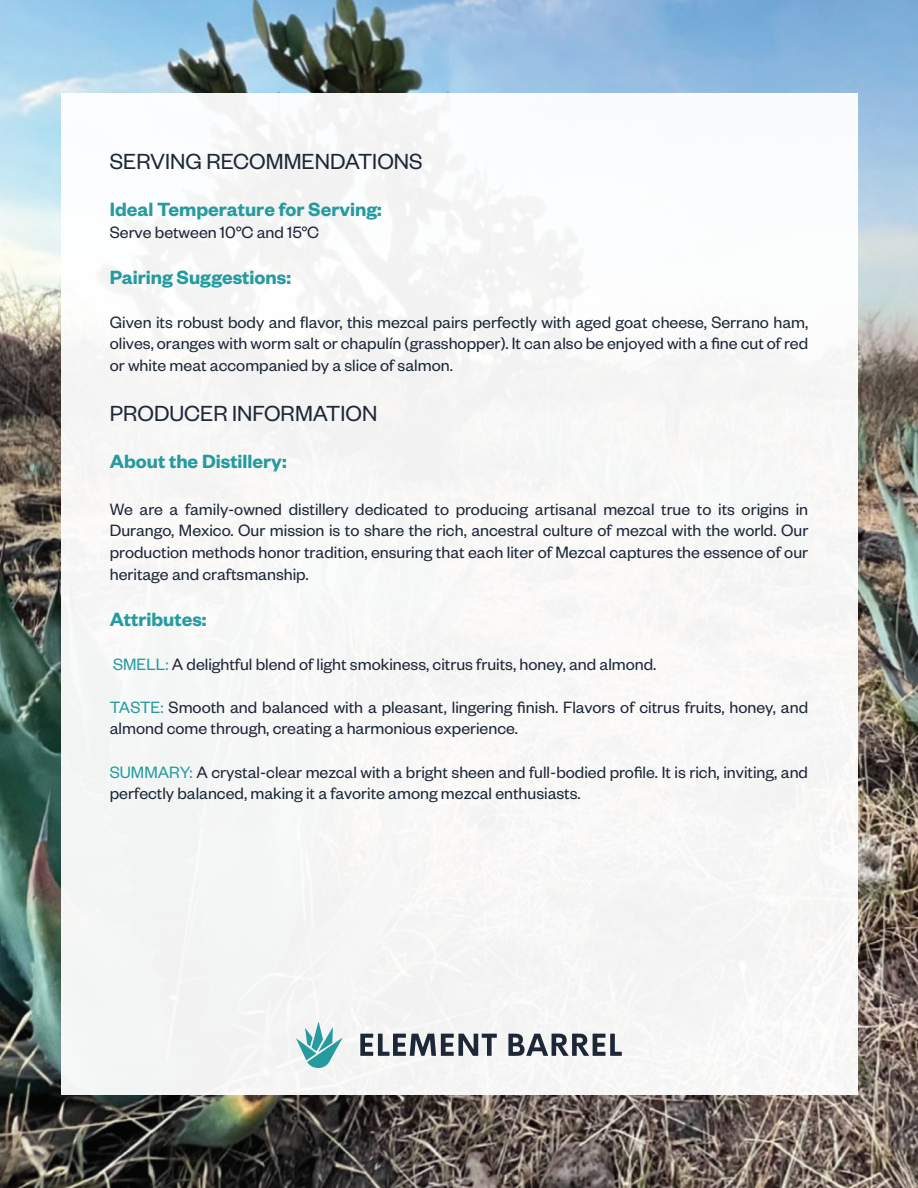
<style>
.page{position:relative;width:918px;height:1188px;background:#fff}
.page>*{position:absolute;margin:0;border:0;box-sizing:border-box;transform-origin:0 0}
.t1{font:24px "Founders Grotesk";color:#1d2737}
.t2{font:600 21px "Founders Grotesk";color:#269b9f}
.t3{font:18px/21.6px "Founders Grotesk";color:#1d2737;text-align:justify}
.s1{color:#269b9f}
</style>
<div class="page">
<img style="left:0;top:0;width:918px;height:1188px">
<div style="left:61px;top:93px;width:796px;height:1002px;background:#f7f7f6"></div>
<svg style="left:360px;top:1034px;width:137px;height:22px"></svg>
<svg style="left:508px;top:1034px;width:114px;height:22px"></svg>
<svg style="left:296px;top:1021px;width:47px;height:47px"></svg>
<h1 class="t1" style="left:110px;top:147px;width:314px">SERVING RECOMMENDATIONS</h1>
<p class="t2" style="left:110px;top:196px;width:273px">Ideal Temperature for Serving:</p>
<p class="t3" style="left:110px;top:220px;width:211px">Serve between 10°C and 15°C</p>
<p class="t2" style="left:110px;top:264px;width:183px">Pairing Suggestions:</p>
<p class="t3" style="left:110px;top:310px;width:700px">Given its robust body and flavor, this mezcal pairs perfectly with aged goat cheese, Serrano ham, olives, oranges with worm salt or chapulín (grasshopper). It can also be enjoyed with a fine cut of red or white meat accompanied by a slice of salmon.</p>
<h1 class="t1" style="left:110px;top:399px;width:269px">PRODUCER INFORMATION</h1>
<p class="t2" style="left:110px;top:448px;width:178px">About the Distillery:</p>
<p class="t3" style="left:110px;top:497px;width:700px">We are a family-owned distillery dedicated to producing artisanal mezcal true to its origins in Durango, Mexico. Our mission is to share the rich, ancestral culture of mezcal with the world. Our production methods honor tradition, ensuring that each liter of Mezcal captures the essence of our heritage and craftsmanship.</p>
<p class="t2" style="left:110px;top:606px;width:98px">Attributes:</p>
<p class="t3" style="left:113px;top:652px;width:545px"><span class="s1">SMELL:</span> A delightful blend of light smokiness, citrus fruits, honey, and almond.</p>
<p class="t3" style="left:110px;top:695px;width:700px"><span class="s1">TASTE:</span> Smooth and balanced with a pleasant, lingering finish. Flavors of citrus fruits, honey, and almond come through, creating a harmonious experience.</p>
<p class="t3" style="left:110px;top:760px;width:700px"><span class="s1">SUMMARY:</span> A crystal-clear mezcal with a bright sheen and full-bodied profile. It is rich, inviting, and perfectly balanced, making it a favorite among mezcal enthusiasts.</p>
</div>
